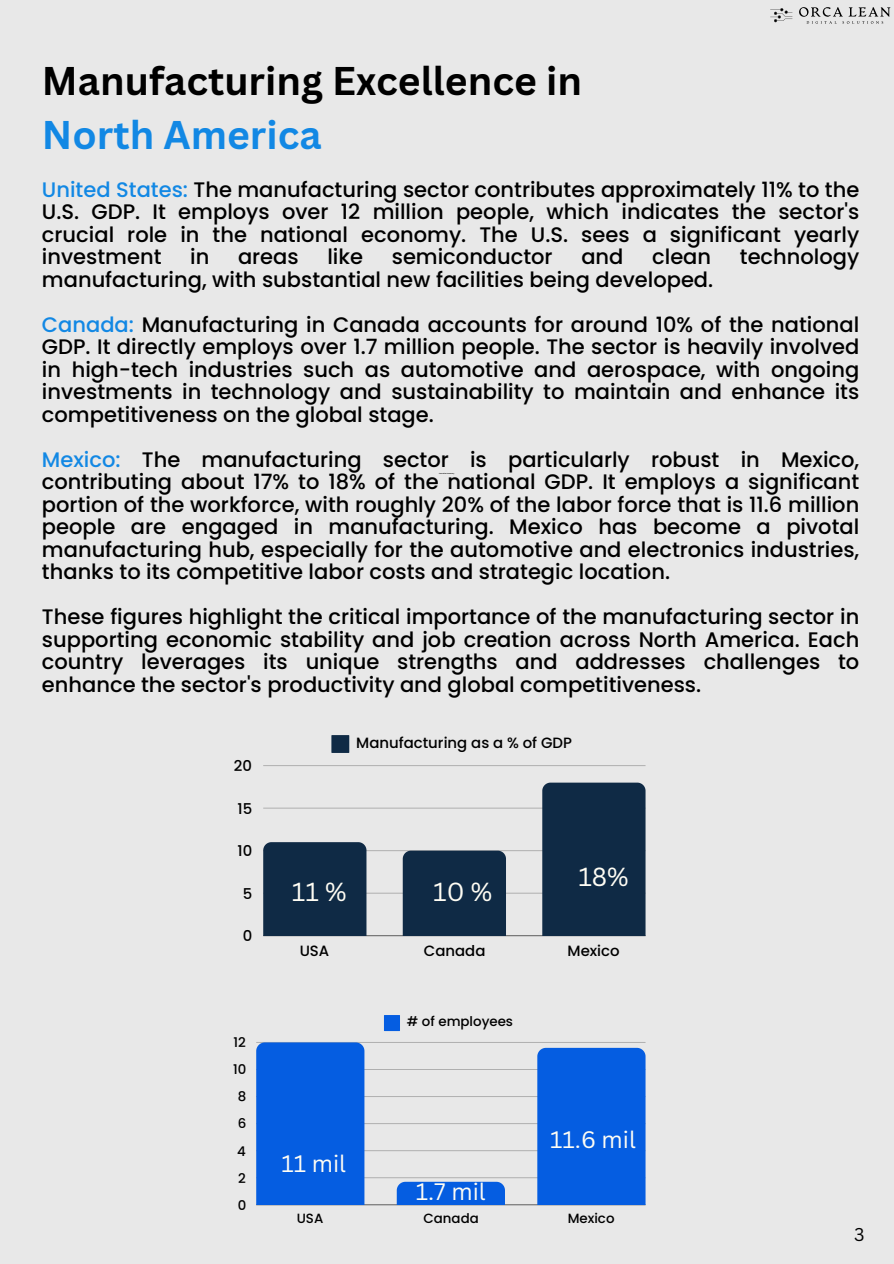
<style>
.page{position:relative;width:894px;height:1264px;background:#fff}
.page>*{position:absolute;margin:0;border:0;box-sizing:border-box;transform-origin:0 0}
.t1{font:700 39px/54px "Canva Sans";color:#000}
.t2{font:25.35px "Canva Sans";color:#fffdf4}
.t3{font:23.25px "Canva Sans";color:#fffdf4}
.t4{font:500 21px/22.5px "Poppins";color:#000;text-align:justify}
.t5{font:18px "Canva Sans";color:#000}
.t6{font:500 14.85px "Poppins";color:#000}
.t7{font:500 13.35px "Poppins";color:#000}
.s1{color:#1288e4}
</style>
<div class="page">
<div style="left:0;top:0;width:893px;height:1263px;background:#e8e8e8"></div>
<svg style="left:770px;top:8px;width:22px;height:14px"></svg>
<svg style="left:799px;top:7px;width:91px;height:17px"></svg>
<svg style="left:331px;top:735px;width:18px;height:18px"></svg>
<hr style="left:263px;top:935px;width:382px;height:1px;background:#000">
<hr style="left:263px;top:892px;width:382px;height:1px;background:#000">
<hr style="left:263px;top:850px;width:382px;height:1px;background:#000">
<hr style="left:263px;top:807px;width:382px;height:1px;background:#000">
<hr style="left:263px;top:765px;width:382px;height:1px;background:#000">
<div style="left:263px;top:842px;width:103px;height:93px;background:#0f2a45"></div>
<div style="left:402px;top:850px;width:104px;height:85px;background:#0f2a45"></div>
<div style="left:542px;top:782px;width:103px;height:153px;background:#0f2a45"></div>
<svg style="left:384px;top:1015px;width:16px;height:16px"></svg>
<hr style="left:256px;top:1204px;width:389px;height:1px;background:#000">
<hr style="left:256px;top:1177px;width:389px;height:1px;background:#000">
<hr style="left:256px;top:1150px;width:389px;height:1px;background:#000">
<hr style="left:256px;top:1123px;width:389px;height:1px;background:#000">
<hr style="left:256px;top:1096px;width:389px;height:1px;background:#000">
<hr style="left:256px;top:1069px;width:389px;height:1px;background:#000">
<hr style="left:256px;top:1042px;width:389px;height:1px;background:#000">
<div style="left:256px;top:1042px;width:108px;height:162px;background:#055de1"></div>
<div style="left:396px;top:1181px;width:109px;height:23px;background:#055de1"></div>
<div style="left:537px;top:1047px;width:108px;height:157px;background:#055de1"></div>
<h1 class="t1" style="left:42px;top:53px;width:541px">Manufacturing Excellence in<br><span class="s1">North America</span></h1>
<h3 class="t4" style="left:42px;top:178px;width:818px"><span class="s1">United States:</span> The manufacturing sector contributes approximately 11% to the U.S. GDP. It employs over 12 million people, which indicates the sector's crucial role in the national economy. The U.S. sees a significant yearly investment</h3>
<h3 class="t4" style="left:190px;top:245px;width:21px">in</h3>
<h3 class="t4" style="left:238px;top:245px;width:62px">areas</h3>
<h3 class="t4" style="left:327px;top:245px;width:37px">like</h3>
<h3 class="t4" style="left:391px;top:245px;width:162px">semiconductor</h3>
<h3 class="t4" style="left:581px;top:245px;width:44px">and</h3>
<h3 class="t4" style="left:652px;top:245px;width:60px">clean</h3>
<h3 class="t4" style="left:739px;top:245px;width:121px">technology</h3>
<h3 class="t4" style="left:42px;top:268px;width:672px">manufacturing, with substantial new facilities being developed.</h3>
<h3 class="t4" style="left:42px;top:313px;width:818px"><span class="s1">Canada:</span> Manufacturing in Canada accounts for around 10% of the national GDP. It directly employs over 1.7 million people. The sector is heavily involved in high-tech industries such as automotive and aerospace, with ongoing investments in technology and sustainability to maintain and enhance its competitiveness on the global stage.</h3>
<h3 class="t4" style="left:42px;top:448px;width:818px"><span class="s1">Mexico:</span> The manufacturing sector is particularly robust in Mexico, contributing about 17% to 18% of the national GDP. It employs a significant portion of the workforce, with roughly 20% of the labor force that is 11.6 million people are engaged in manufacturing. Mexico has become a pivotal manufacturing hub, especially for the automotive and electronics industries, thanks to its competitive labor costs and strategic location.</h3>
<p class="t4" style="left:42px;top:605px;width:818px">These figures highlight the critical importance of the manufacturing sector in supporting economic stability and job creation across North America. Each country leverages its unique strengths and addresses challenges to enhance the sector's productivity and global competitiveness.</p>
<p class="t6" style="left:234px;top:755px;width:20px">20</p>
<p class="t6" style="left:237px;top:798px;width:16px">15</p>
<p class="t6" style="left:237px;top:840px;width:16px">10</p>
<p class="t6" style="left:243px;top:883px;width:11px">5</p>
<p class="t6" style="left:243px;top:925px;width:11px">0</p>
<p class="t7" style="left:233px;top:1033px;width:14px">12</p>
<p class="t7" style="left:233px;top:1060px;width:15px">10</p>
<p class="t7" style="left:238px;top:1087px;width:10px">8</p>
<p class="t7" style="left:238px;top:1114px;width:10px">6</p>
<p class="t7" style="left:237px;top:1141px;width:10px">4</p>
<p class="t7" style="left:238px;top:1168px;width:9px">2</p>
<p class="t7" style="left:238px;top:1195px;width:10px">0</p>
<p class="t6" style="left:356px;top:732px;width:217px">Manufacturing as a % of GDP</p>
<h2 class="t2" style="left:292px;top:873px;width:56px">11 %</h2>
<h2 class="t2" style="left:433px;top:873px;width:61px">10 %</h2>
<h2 class="t2" style="left:578px;top:859px;width:52px">18%</h2>
<p class="t6" style="left:299px;top:940px;width:31px">USA</p>
<p class="t6" style="left:424px;top:940px;width:63px">Canada</p>
<p class="t6" style="left:567px;top:940px;width:54px">Mexico</p>
<h2 class="t3" style="left:281px;top:1147px;width:66px">11 mil</h2>
<p class="t7" style="left:407px;top:1012px;width:108px"># of employees</p>
<h2 class="t3" style="left:416px;top:1174px;width:71px">1.7 mil</h2>
<h2 class="t3" style="left:550px;top:1122px;width:87px">11.6 mil</h2>
<p class="t7" style="left:296px;top:1208px;width:28px">USA</p>
<p class="t7" style="left:423px;top:1208px;width:57px">Canada</p>
<p class="t7" style="left:567px;top:1208px;width:48px">Mexico</p>
<h3 class="t5" style="left:853px;top:1221px;width:12px">3</h3>
</div>
